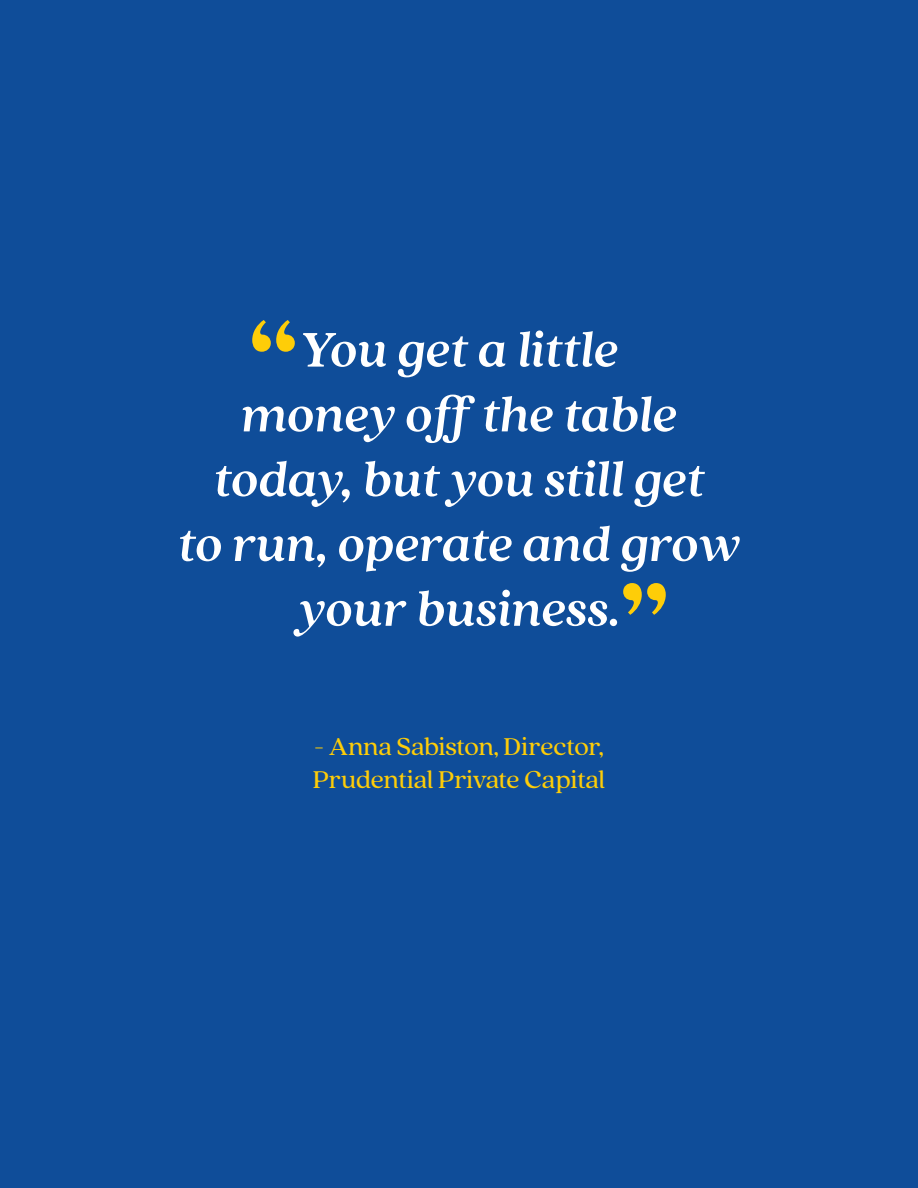
<style>
.page{position:relative;width:918px;height:1188px;background:#fff}
.page>*{position:absolute;margin:0;border:0;box-sizing:border-box;transform-origin:0 0}
.t1{font:150px "Quincy CF Text";color:#fecd08}
.t2{font:italic 700 54px "Quincy CF";letter-spacing:-.005em;color:#fff}
.t3{font:27px "Quincy CF Text";letter-spacing:-.01em;color:#fecd08}
</style>
<div class="page">
<div style="left:1px;top:0;width:917px;height:1188px;background:#0f4d99"></div>
<p class="t1" style="left:248px;top:281px;width:53px">“</p>
<p class="t2" style="left:300px;top:318px;width:320px">You get a little</p>
<p class="t2" style="left:241px;top:382px;width:437px">money off the table</p>
<p class="t2" style="left:214px;top:447px;width:492px">today, but you still get</p>
<p class="t2" style="left:178px;top:512px;width:564px">to run, operate and grow</p>
<p class="t2" style="left:298px;top:577px;width:324px">your business.</p>
<p class="t1" style="left:619px;top:544px;width:53px">”</p>
<p class="t3" style="left:314px;top:731px;width:291px">- Anna Sabiston, Director,</p>
<p class="t3" style="left:313px;top:764px;width:294px">Prudential Private Capital</p>
</div>
